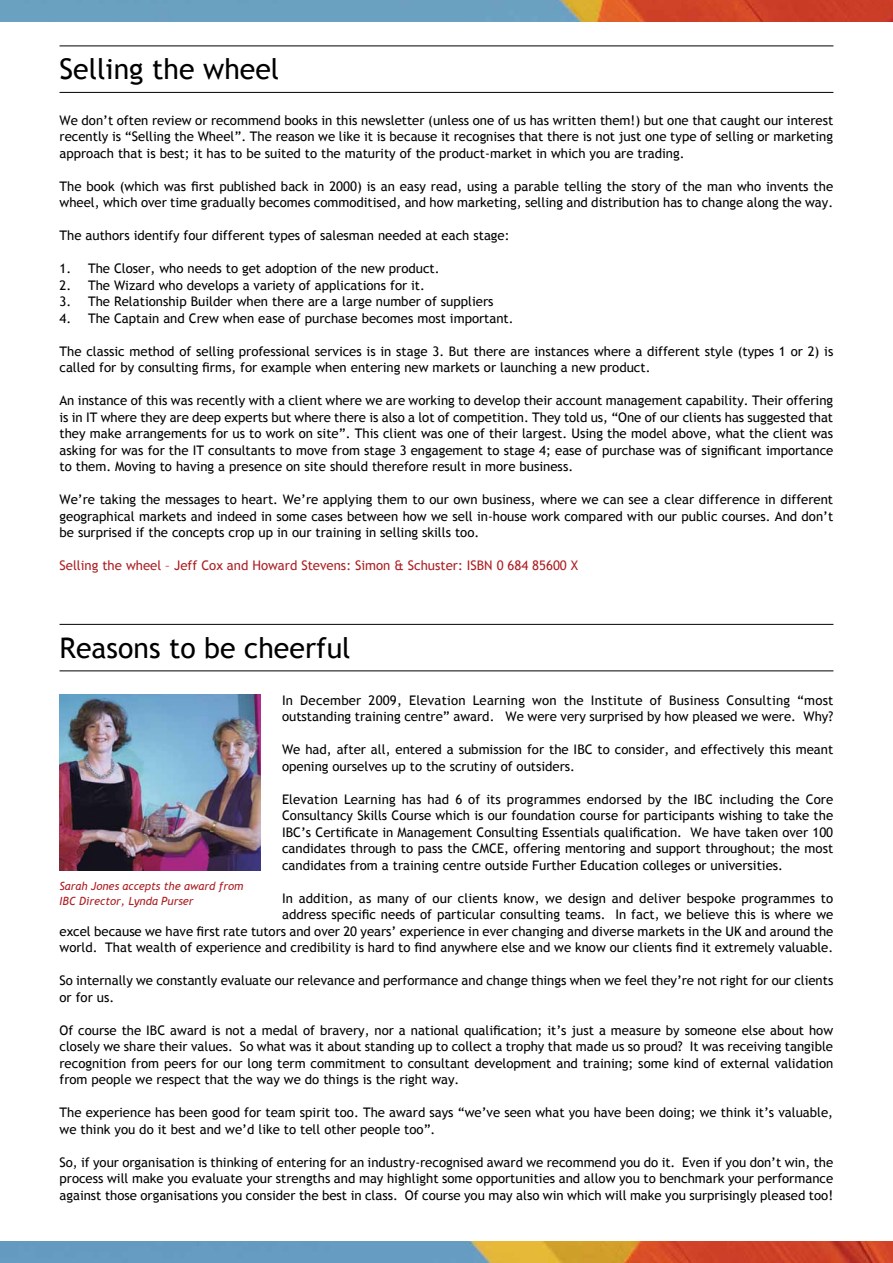
<style>
.page{position:relative;width:893px;height:1263px;background:#fff}
.page>*{position:absolute;margin:0;border:0;box-sizing:border-box;transform-origin:0 0}
.t1{font:28.5px "Trebuchet MS";color:#000}
.t2{font:13.2px/16.5px "Trebuchet MS";color:#000}
.t3{font:13.2px "Trebuchet MS";color:#ac1f23}
.t4{font:italic 11.25px/15px "Trebuchet MS";color:#ac1f23}
</style>
<div class="page">
<hr style="left:60px;top:670px;width:773px;height:1px;background:#000">
<hr style="left:60px;top:624px;width:773px;height:1px;background:#000">
<img style="left:0;top:1242px;width:893px;height:21px">
<img style="left:0;top:0;width:893px;height:21px">
<hr style="left:60px;top:92px;width:773px;height:1px;background:#000">
<hr style="left:60px;top:46px;width:773px;height:1px;background:#000">
<img style="left:60px;top:695px;width:201px;height:175px">
<h1 class="t1" style="left:60px;top:53px;width:221px">Selling the wheel</h1>
<p class="t2" style="left:60px;top:112px;width:775px;text-align:justify">We don’t often review or recommend books in this newsletter (unless one of us has written them!) but one that caught our interest recently is “Selling the Wheel”. The reason we like it is because it recognises that there is not just one type of selling or marketing approach that is best; it has to be suited to the maturity of the product-market in which you are trading.</p>
<p class="t2" style="left:60px;top:178px;width:775px">The book (which was first published back in 2000) is an easy read, using a parable telling the story of the man who invents the wheel, which over time gradually becomes commoditised, and how marketing, selling and distribution has to change along the way.</p>
<p class="t2" style="left:60px;top:227px;width:452px">The authors identify four different types of salesman needed at each stage:</p>
<p class="t2" style="left:60px;top:260px;width:382px">1. The Closer, who needs to get adoption of the new product.</p>
<p class="t2" style="left:60px;top:277px;width:367px">2. The Wizard who develops a variety of applications for it.</p>
<p class="t2" style="left:60px;top:293px;width:435px">3. The Relationship Builder when there are a large number of suppliers</p>
<p class="t2" style="left:60px;top:310px;width:456px">4. The Captain and Crew when ease of purchase becomes most important.</p>
<p class="t2" style="left:60px;top:343px;width:775px">The classic method of selling professional services is in stage 3. But there are instances where a different style (types 1 or 2) is called for by consulting firms, for example when entering new markets or launching a new product.</p>
<p class="t2" style="left:60px;top:392px;width:775px;text-align:justify">An instance of this was recently with a client where we are working to develop their account management capability. Their offering is in IT where they are deep experts but where there is also a lot of competition. They told us, “One of our clients has suggested that they make arrangements for us to work on site”. This client was one of their largest. Using the model above, what the client was asking for was for the IT consultants to move from stage 3 engagement to stage 4; ease of purchase was of significant importance to them. Moving to having a presence on site should therefore result in more business.</p>
<p class="t2" style="left:60px;top:491px;width:775px;text-align:justify">We’re taking the messages to heart. We’re applying them to our own business, where we can see a clear difference in different geographical markets and indeed in some cases between how we sell in-house work compared with our public courses. And don’t be surprised if the concepts crop up in our training in selling skills too.</p>
<p class="t3" style="left:60px;top:558px;width:520px">Selling the wheel – Jeff Cox and Howard Stevens: Simon &amp; Schuster: ISBN 0 684 85600 X</p>
<h1 class="t1" style="left:60px;top:631px;width:293px">Reasons to be cheerful</h1>
<p class="t2" style="left:282px;top:692px;width:553px">In December 2009, Elevation Learning won the Institute of Business Consulting “most outstanding training centre” award. We were very surprised by how pleased we were. Why?</p>
<p class="t2" style="left:282px;top:741px;width:553px">We had, after all, entered a submission for the IBC to consider, and effectively this meant opening ourselves up to the scrutiny of outsiders.</p>
<p class="t2" style="left:282px;top:791px;width:553px;text-align:justify">Elevation Learning has had 6 of its programmes endorsed by the IBC including the Core Consultancy Skills Course which is our foundation course for participants wishing to take the IBC’s Certificate in Management Consulting Essentials qualification. We have taken over 100 candidates through to pass the CMCE, offering mentoring and support throughout; the most candidates from a training centre outside Further Education colleges or universities.</p>
<p class="t2" style="left:60px;top:890px;width:775px;text-align:right">In addition, as many of our clients know, we design and deliver bespoke programmes to<br>address specific needs of particular consulting teams. In fact, we believe this is where we<br>excel because we have first rate tutors and over 20 years’ experience in ever changing and diverse markets in the UK and around the world. That wealth of experience and credibility is hard to find anywhere else and we know our clients find it extremely valuable.</p>
<p class="t2" style="left:60px;top:972px;width:775px">So internally we constantly evaluate our relevance and performance and change things when we feel they’re not right for our clients or for us.</p>
<p class="t2" style="left:60px;top:1022px;width:775px;text-align:justify">Of course the IBC award is not a medal of bravery, nor a national qualification; it’s just a measure by someone else about how closely we share their values. So what was it about standing up to collect a trophy that made us so proud? It was receiving tangible recognition from peers for our long term commitment to consultant development and training; some kind of external validation from people we respect that the way we do things is the right way.</p>
<p class="t2" style="left:60px;top:1104px;width:775px">The experience has been good for team spirit too. The award says “we’ve seen what you have been doing; we think it’s valuable, we think you do it best and we’d like to tell other people too”.</p>
<p class="t2" style="left:60px;top:1154px;width:775px;text-align:justify">So, if your organisation is thinking of entering for an industry-recognised award we recommend you do it. Even if you don’t win, the process will make you evaluate your strengths and may highlight some opportunities and allow you to benchmark your performance against those organisations you consider the best in class. Of course you may also win which will make you surprisingly pleased too!</p>
<p class="t4" style="left:60px;top:878px;width:185px">Sarah Jones accepts the award from<br>IBC Director, Lynda Purser</p>
</div>
